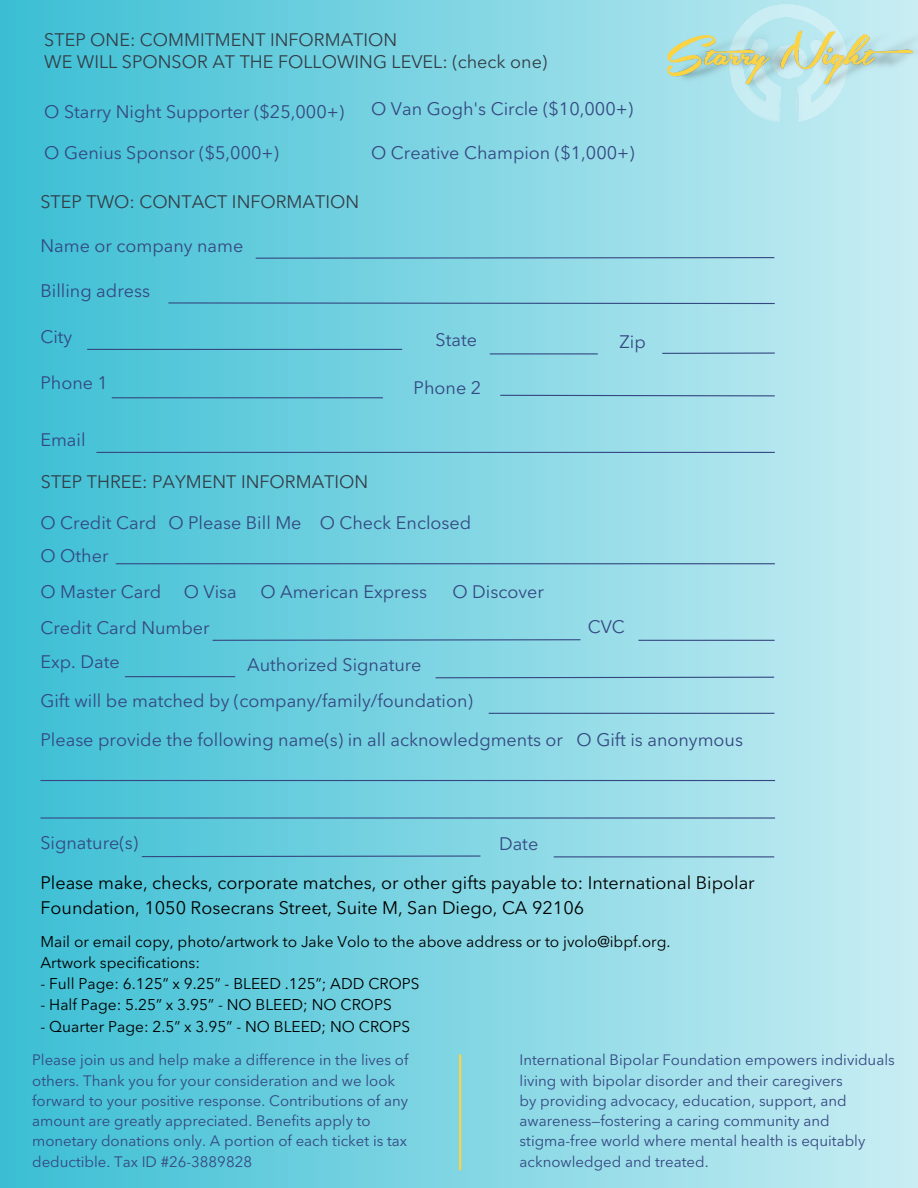
<style>
.page{position:relative;width:918px;height:1188px;background:#fff}
.page>*{position:absolute;margin:0;border:0;box-sizing:border-box;transform-origin:0 0}
.t1{font:18px "Avenir Next LT Pro";color:#344881}
.t2{font:18px/24.8px "Avenir Next LT Pro";color:#000}
.t3{font:18px "Avenir Next LT Pro";color:#333e48}
.t4{font:15.45px "Avenir Next LT Pro";color:#000}
.t5{font:15px/20.2px "Avenir Next LT Pro";color:#344881}
</style>
<div class="page">
<div style="left:0;top:0;width:918px;height:1188px;background:linear-gradient(to right,#3abed4,#c9edf3)"></div>
<hr style="left:96px;top:452px;width:679px;height:1px;background:#344881">
<hr style="left:662px;top:353px;width:113px;height:1px;background:#344881">
<svg style="left:255px;top:256px;width:520px;height:3px"></svg>
<svg style="left:167px;top:302px;width:609px;height:3px"></svg>
<hr style="left:87px;top:349px;width:315px;height:1px;background:#344881">
<hr style="left:112px;top:397px;width:271px;height:1px;background:#344881">
<hr style="left:490px;top:353px;width:108px;height:1px;background:#344881">
<svg style="left:499px;top:394px;width:277px;height:3px"></svg>
<hr style="left:116px;top:563px;width:659px;height:1px;background:#344881">
<svg style="left:211px;top:639px;width:371px;height:2px"></svg>
<hr style="left:638px;top:640px;width:137px;height:1px;background:#344881">
<hr style="left:125px;top:676px;width:110px;height:1px;background:#344881">
<svg style="left:434px;top:676px;width:341px;height:3px"></svg>
<hr style="left:489px;top:713px;width:285px;height:1px;background:#344881">
<hr style="left:40px;top:780px;width:735px;height:1px;background:#344881">
<hr style="left:40px;top:817px;width:735px;height:2px;background:#344881">
<svg style="left:141px;top:855px;width:341px;height:3px"></svg>
<hr style="left:554px;top:856px;width:220px;height:1px;background:#344881">
<hr style="left:459px;top:1054px;width:2px;height:116px;background:#fcd343">
<img style="left:729px;top:4px;width:119px;height:119px">
<img style="left:667px;top:30px;width:251px;height:60px">
<p class="t3" style="left:44px;top:32px;width:354px">STEP ONE: COMMITMENT INFORMATION</p>
<p class="t3" style="left:44px;top:55px;width:505px">WE WILL SPONSOR AT THE FOLLOWING LEVEL: (check one)</p>
<p class="t1" style="left:44px;top:104px;width:301px">O Starry Night Supporter ($25,000+)</p>
<p class="t1" style="left:44px;top:145px;width:236px">O Genius Sponsor ($5,000+)</p>
<p class="t1" style="left:371px;top:102px;width:264px">O Van Gogh's Circle ($10,000+)</p>
<p class="t1" style="left:371px;top:145px;width:265px">O Creative Champion ($1,000+)</p>
<p class="t3" style="left:40px;top:194px;width:320px">STEP TWO: CONTACT INFORMATION</p>
<p class="t1" style="left:40px;top:238px;width:204px">Name or company name</p>
<p class="t1" style="left:40px;top:284px;width:111px">Billing adress</p>
<p class="t1" style="left:40px;top:329px;width:33px">City</p>
<p class="t1" style="left:40px;top:376px;width:69px">Phone 1</p>
<p class="t1" style="left:40px;top:432px;width:47px">Email</p>
<p class="t1" style="left:436px;top:333px;width:43px">State</p>
<p class="t1" style="left:620px;top:335px;width:28px">Zip</p>
<p class="t1" style="left:414px;top:380px;width:69px">Phone 2</p>
<p class="t3" style="left:41px;top:475px;width:329px">STEP THREE: PAYMENT INFORMATION</p>
<p class="t1" style="left:168px;top:515px;width:135px">O Please Bill Me</p>
<p class="t1" style="left:320px;top:516px;width:153px">O Check Enclosed</p>
<p class="t1" style="left:40px;top:515px;width:118px">O Credit Card</p>
<p class="t1" style="left:40px;top:549px;width:70px">O Other</p>
<p class="t1" style="left:40px;top:584px;width:122px">O Master Card</p>
<p class="t1" style="left:184px;top:584px;width:55px">O Visa</p>
<p class="t1" style="left:260px;top:584px;width:168px">O American Express</p>
<p class="t1" style="left:452px;top:584px;width:93px">O Discover</p>
<p class="t1" style="left:40px;top:620px;width:171px">Credit Card Number</p>
<p class="t1" style="left:588px;top:620px;width:39px">CVC</p>
<p class="t1" style="left:40px;top:655px;width:81px">Exp. Date</p>
<p class="t1" style="left:247px;top:657px;width:176px">Authorized Signature</p>
<p class="t1" style="left:40px;top:693px;width:434px">Gift will be matched by (company/family/foundation)</p>
<p class="t1" style="left:40px;top:732px;width:704px">Please provide the following name(s) in all acknowledgments or O Gift is anonymous</p>
<p class="t1" style="left:40px;top:836px;width:99px">Signature(s)</p>
<p class="t1" style="left:499px;top:837px;width:41px">Date</p>
<p class="t2" style="left:40px;top:872px;width:716px">Please make, checks, corporate matches, or other gifts payable to: International Bipolar<br>Foundation, 1050 Rosecrans Street, Suite M, San Diego, CA 92106</p>
<p class="t4" style="left:40px;top:935px;width:632px">Mail or email copy, photo/artwork to Jake Volo to the above address or to jvolo@ibpf.org.</p>
<p class="t4" style="left:40px;top:956px;width:161px">Artwork specifications:</p>
<p class="t4" style="left:40px;top:977px;width:381px">- Full Page: 6.125” x 9.25” - BLEED .125”; ADD CROPS</p>
<p class="t4" style="left:40px;top:999px;width:353px">- Half Page: 5.25” x 3.95” - NO BLEED; NO CROPS</p>
<p class="t4" style="left:40px;top:1020px;width:371px">- Quarter Page: 2.5” x 3.95” - NO BLEED; NO CROPS</p>
<p class="t5" style="left:32px;top:1051px;width:378px">Please join us and help make a difference in the lives of others. Thank you for your consideration and we look forward to your positive response. Contributions of any amount are greatly appreciated. Benefits apply to monetary donations only. A portion of each ticket is tax deductible. Tax ID #26-3889828</p>
<p class="t5" style="left:520px;top:1051px;width:377px">International Bipolar Foundation empowers individuals living with bipolar disorder and their caregivers</p>
<p class="t5" style="left:520px;top:1092px;width:329px">by providing advocacy, education, support, and awareness—fostering a caring community and</p>
<p class="t5" style="left:520px;top:1132px;width:347px">stigma-free world where mental health is equitably acknowledged and treated.</p>
</div>
